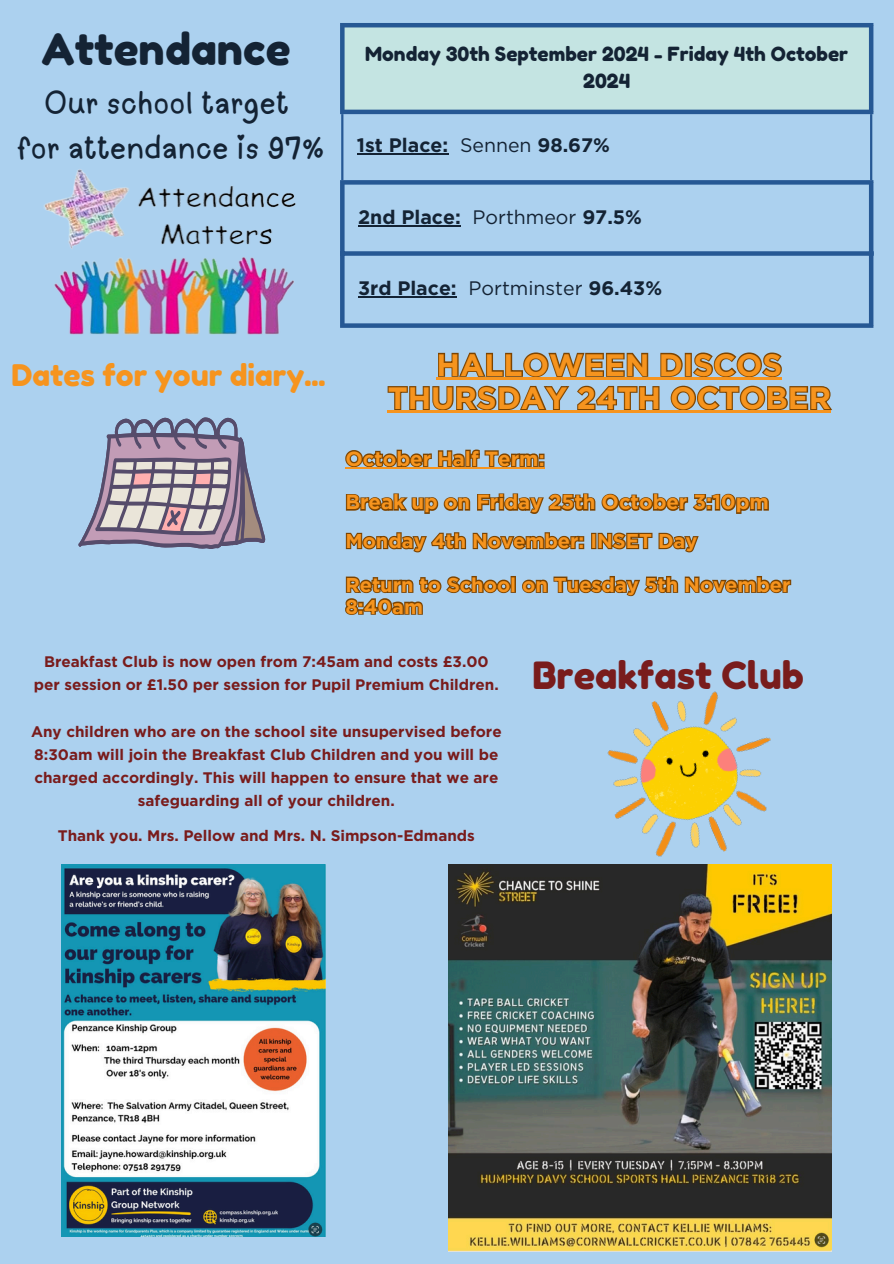
<style>
.page{position:relative;width:894px;height:1264px;background:#fff}
.page>*{position:absolute;margin:0;border:0;box-sizing:border-box;transform-origin:0 0}
.t1{font:43.5px "Fredoka One";color:#142334}
.t2{font:37.5px "Fredoka One";color:#791c1c}
.t3{font:32.85px/45px "lulu";color:#142334;text-align:center}
.t4{font:700 30.9px/33.2px "Gotham";color:#f6941e;text-align:center}
.t5{font:29.7px "Fredoka One";color:#f6941e}
.t6{font:700 20.4px "Gotham";color:#f6941e}
.t7{font:700 19.95px/21.9px "Gotham";color:#f6941e}
.t8{font:700 19.5px "Gotham";color:#142334}
.t9{font:19.5px/27px "Fredoka One";color:#142334;text-align:center}
.t10{font:700 15.3px/23.1px "Gotham";color:#791c1c;text-align:center}
.s1{font-weight:400}
</style>
<div class="page">
<div style="left:0;top:0;width:893px;height:1263px;background:#acd1ef"></div>
<img style="left:44px;top:169px;width:252px;height:166px">
<div style="left:342px;top:25px;width:529px;height:87px;background:#c4e4e2"></div>
<hr style="left:357px;top:153px;width:91px;height:2px;background:#142334">
<hr style="left:358px;top:225px;width:102px;height:1px;background:#142334">
<hr style="left:358px;top:296px;width:98px;height:1px;background:#142334">
<hr style="left:341px;top:114px;width:2px;height:66px;background:#265894">
<hr style="left:869px;top:114px;width:3px;height:66px;background:#265894">
<hr style="left:340px;top:27px;width:4px;height:83px;background:#265894">
<hr style="left:340px;top:185px;width:4px;height:138px;background:#265894">
<div style="left:868px;top:27px;width:5px;height:83px;background:#265894"></div>
<div style="left:868px;top:185px;width:5px;height:138px;background:#265894"></div>
<hr style="left:340px;top:23px;width:533px;height:4px;background:#265894">
<hr style="left:340px;top:110px;width:533px;height:4px;background:#265894">
<div style="left:340px;top:180px;width:533px;height:5px;background:#265894"></div>
<div style="left:340px;top:251px;width:533px;height:5px;background:#265894"></div>
<div style="left:340px;top:323px;width:533px;height:5px;background:#265894"></div>
<svg style="left:78px;top:417px;width:187px;height:131px"></svg>
<img style="left:607px;top:691px;width:164px;height:166px">
<img style="left:61px;top:864px;width:265px;height:372px">
<img style="left:448px;top:864px;width:383px;height:387px">
<svg style="left:387px;top:352px;width:445px;height:60px"></svg>
<svg style="left:345px;top:449px;width:200px;height:20px"></svg>
<svg style="left:345px;top:493px;width:424px;height:21px"></svg>
<svg style="left:345px;top:532px;width:354px;height:21px"></svg>
<svg style="left:345px;top:576px;width:447px;height:39px"></svg>
<hr style="left:436px;top:377px;width:346px;height:3px;background:#f6941e">
<hr style="left:387px;top:410px;width:443px;height:3px;background:#f6941e">
<hr style="left:345px;top:467px;width:199px;height:2px;background:#f6941e">
<h5 class="t1" style="left:41px;top:22px;width:251px">Attendance</h5>
<h5 class="t3" style="left:17px;top:76px;width:309px">Our school target<br>for attendance is 97%</h5>
<h4 class="t9" style="left:365px;top:41px;width:484px">Monday 30th September 2024 - Friday 4th October<br>2024</h4>
<p class="t8" style="left:357px;top:134px;width:254px">1st Place: <span class="s1">Sennen</span> 98.67%</p>
<p class="t8" style="left:358px;top:205px;width:285px">2nd Place: <span class="s1">Porthmeor</span> 97.5%</p>
<p class="t8" style="left:358px;top:276px;width:305px">3rd Place: <span class="s1">Portminster</span> 96.43%</p>
<h2 class="t5" style="left:11px;top:357px;width:315px">Dates for your diary...</h2>
<h5 class="t4" style="left:387px;top:348px;width:444px">HALLOWEEN DISCOS<br>THURSDAY 24TH OCTOBER</h5>
<h5 class="t6" style="left:345px;top:446px;width:201px">October Half Term:</h5>
<p class="t6" style="left:345px;top:490px;width:425px">Break up on Friday 25th October 3:10pm</p>
<p class="t7" style="left:345px;top:530px;width:353px">Monday 4th November: INSET Day</p>
<p class="t7" style="left:345px;top:573px;width:446px">Return to School on Tuesday 5th November<br>8:40am</p>
<p class="t10" style="left:34px;top:650px;width:466px">Breakfast Club is now open from 7:45am and costs £3.00 per session or £1.50 per session for Pupil Premium Children.</p>
<p class="t10" style="left:31px;top:719px;width:472px">Any children who are on the school site unsupervised before 8:30am will join the Breakfast Club Children and you will be charged accordingly. This will happen to ensure that we are safeguarding all of your children.</p>
<p class="t10" style="left:58px;top:823px;width:418px">Thank you. Mrs. Pellow and Mrs. N. Simpson-Edmands</p>
<h3 class="t2" style="left:532px;top:652px;width:273px">Breakfast Club</h3>
</div>
